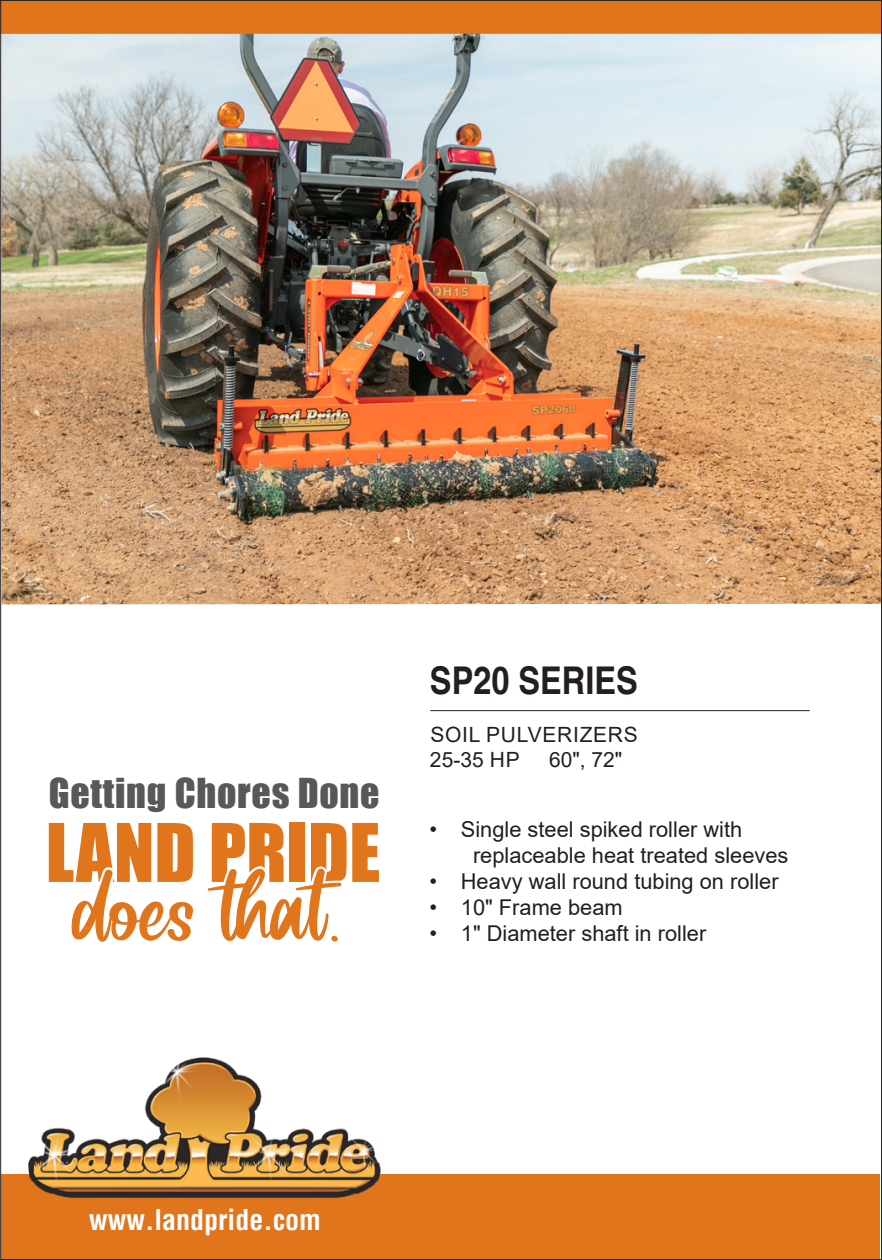
<style>
.page{position:relative;width:882px;height:1260px;background:#fff}
.page>*{position:absolute;margin:0;border:0;box-sizing:border-box;transform-origin:0 0}
.t1{font:700 38.15px "Helvetica";color:#231f20;scale:.85 1}
.t2{font:37.8px "Impact";letter-spacing:.02em;color:#57585a}
.t3{font:700 condensed 28px "Helvetica";color:#fff}
.Copy_Points{font:21.7px/26.2px "Arial";color:#231f20}
.t4{font:21px "Arial";letter-spacing:.035em;color:#231f20}
</style>
<div class="page">
<div style="left:1px;top:1174px;width:878px;height:86px;background:#e0751c"></div>
<img style="left:28px;top:1057px;width:353px;height:141px">
<div style="left:0;top:0;width:882px;height:34px;background:#e0751c"></div>
<svg style="left:49px;top:823px;width:145px;height:119px"></svg>
<svg style="left:207px;top:823px;width:172px;height:119px"></svg>
<hr style="left:430px;top:710px;width:380px;height:1px;background:#231f20">
<img style="left:2px;top:34px;width:878px;height:570px">
<h2 class="t2" style="left:49px;top:764px;width:332px">Getting Chores Done</h2>
<p class="t1" style="left:430px;top:657px;width:246px">SP20 SERIES</p>
<p class="t4" style="left:430px;top:720px;width:209px">SOIL PULVERIZERS</p>
<p class="t4" style="left:430px;top:746px;width:91px">25-35 HP</p>
<p class="t4" style="left:549px;top:746px;width:75px">60", 72"</p>
<p class="Copy_Points" style="left:473px;top:816px;width:317px;text-indent:-44px">• Single steel spiked roller with replaceable heat treated sleeves</p>
<p class="Copy_Points" style="left:429px;top:868px;width:351px">• Heavy wall round tubing on roller</p>
<p class="Copy_Points" style="left:429px;top:894px;width:195px">• 10" Frame beam</p>
<p class="Copy_Points" style="left:429px;top:920px;width:278px">• 1" Diameter shaft in roller</p>
<p class="t3" style="left:89px;top:1201px;width:233px">www.landpride.com</p>
</div>
